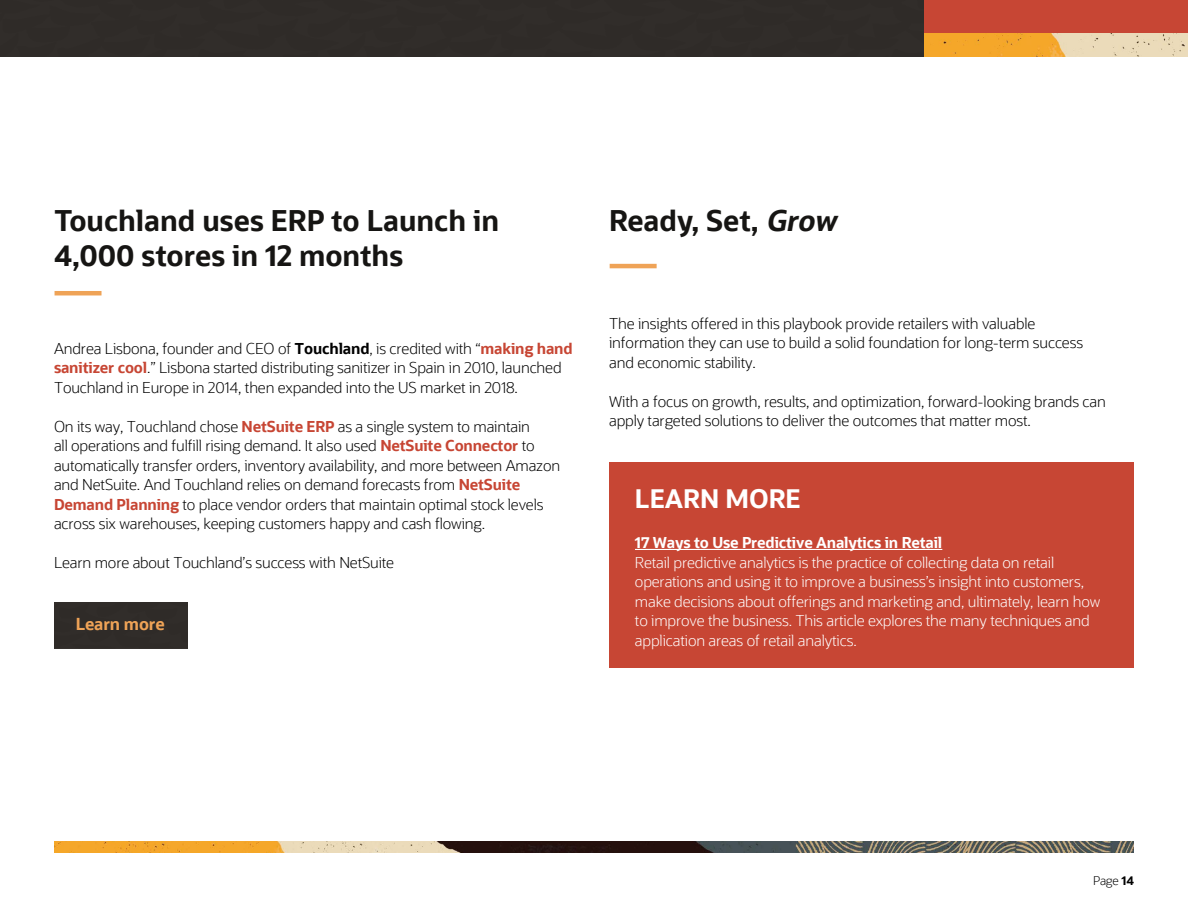
<style>
.page{position:relative;width:1188px;height:918px;background:#fff}
.page>*{position:absolute;margin:0;border:0;box-sizing:border-box;transform-origin:0 0}
.t1{font:700 28.5px/34.5px "Oracle Sans";color:#161513}
.t2{font:700 25.5px "Oracle Sans";color:#fff}
.t3{font:700 16.5px "Oracle Sans";letter-spacing:-.01em;color:#efa357}
.t4{font:300 15px/19.5px "Oracle Sans";letter-spacing:-.01em;color:#000}
.t5{font:300 15px/19.5px "Oracle Sans";letter-spacing:-.01em;color:#fff}
.t6{font:700 15px "Oracle Sans";letter-spacing:-.01em;color:#fff}
.t7{font:300 12px "Oracle Sans";color:#000}
.s1{font-weight:700}
.s2{font-weight:700;color:#c74634}
.s3{font-style:italic}
</style>
<div class="page">
<div style="left:0;top:0;width:924px;height:56px;background:#2f2b28"></div>
<div style="left:924px;top:0;width:264px;height:52px;background:#c74634"></div>
<img style="left:924px;top:33px;width:264px;height:23px">
<img style="left:54px;top:841px;width:1080px;height:11px">
<hr style="left:55px;top:291px;width:47px;height:4px;background:#efa357">
<div style="left:609px;top:462px;width:525px;height:205px;background:#c74634"></div>
<hr style="left:635px;top:549px;width:307px;height:1px;background:#fff">
<div style="left:55px;top:603px;width:132px;height:45px;background:#2f2b28"></div>
<hr style="left:610px;top:264px;width:47px;height:4px;background:#efa357">
<h1 class="t1" style="left:54px;top:204px;width:447px">Touchland uses ERP to Launch in<br>4,000 stores in 12 months</h1>
<p class="t4" style="left:54px;top:339px;width:520px">Andrea Lisbona, founder and CEO of <span class="s1">Touchland</span>, is credited with “<span class="s2">making hand sanitizer cool</span>.” Lisbona started distributing sanitizer in Spain in 2010, launched<br>Touchland in Europe in 2014, then expanded into the US market in 2018.</p>
<p class="t4" style="left:54px;top:417px;width:508px">On its way, Touchland chose <span class="s2">NetSuite ERP</span> as a single system to maintain<br>all operations and fulfill rising demand. It also used <span class="s2">NetSuite Connector</span> to automatically transfer orders, inventory availability, and more between Amazon and NetSuite. And Touchland relies on demand forecasts from <span class="s2">NetSuite Demand Planning</span> to place vendor orders that maintain optimal stock levels across six warehouses, keeping customers happy and cash flowing.</p>
<p class="t4" style="left:54px;top:553px;width:342px">Learn more about Touchland’s success with NetSuite</p>
<p class="t3" style="left:76px;top:614px;width:90px">Learn more</p>
<h1 class="t1" style="left:609px;top:204px;width:235px">Ready, Set, <span class="s3">Grow</span></h1>
<p class="t4" style="left:609px;top:314px;width:475px">The insights offered in this playbook provide retailers with valuable information they can use to build a solid foundation for long-term success and economic stability.</p>
<p class="t4" style="left:609px;top:392px;width:498px">With a focus on growth, results, and optimization, forward-looking brands can apply targeted solutions to deliver the outcomes that matter most.</p>
<h2 class="t2" style="left:635px;top:483px;width:167px">LEARN MORE</h2>
<p class="t6" style="left:635px;top:534px;width:309px">17 Ways to Use Predictive Analytics in Retail</p>
<p class="t5" style="left:635px;top:553px;width:467px">Retail predictive analytics is the practice of collecting data on retail operations and using it to improve a business’s insight into customers, make decisions about offerings and marketing and, ultimately, learn how to improve the business. This article explores the many techniques and application areas of retail analytics.</p>
<p class="t7" style="left:1093px;top:874px;width:42px">Page <span class="s1">14</span></p>
</div>
